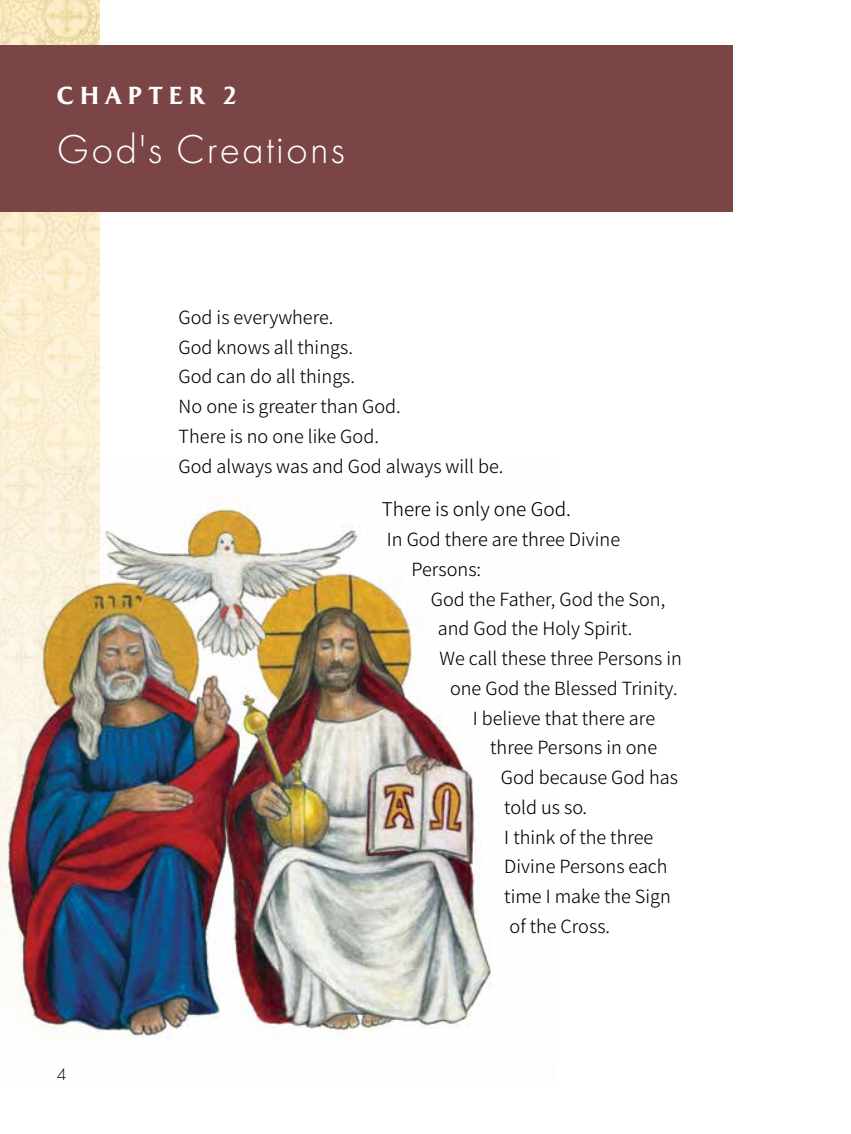
<style>
.page{position:relative;width:851px;height:1134px;background:#fff}
.page>*{position:absolute;margin:0;border:0;box-sizing:border-box;transform-origin:0 0}
.t1{font:300 42px "Futura PT";color:#fff}
.t2{font:700 24.5px "Majesty";letter-spacing:.25em;color:#fff}
.t3{font:21px "Source Sans Variable";color:#000}
.t4{font:20.12px/29.8px "Source Sans Variable";color:#000}
.t5{font:300 17.5px "Futura PT";color:#000}
</style>
<div class="page">
<hr style="left:179px;top:50px;width:671px;height:1px;background:#fc6">
<img style="left:0;top:0;width:100px;height:457px">
<div style="left:0;top:45px;width:732px;height:167px;background:#7b4546"></div>
<img style="left:0;top:457px;width:491px;height:582px">
<p class="t2" style="left:57px;top:80px;width:181px">CHAPTER 2</p>
<h1 class="t1" style="left:57px;top:126px;width:289px">God's Creations</h1>
<p class="t5" style="left:57px;top:1064px;width:11px">4</p>
<p class="t4" style="left:178px;top:303px;width:326px">God is everywhere.<br>God knows all things.<br>God can do all things.<br>No one is greater than God.<br>There is no one like God.<br>God always was and God always will be.</p>
<p class="t3" style="left:382px;top:497px;width:191px">There is only one God.</p>
<p class="t4" style="left:411px;top:525px;width:210px;text-indent:-24px">In God there are three Divine<br>Persons:</p>
<p class="t4" style="left:431px;top:584px;width:236px">God the Father, God the Son,</p>
<p class="t4" style="left:438px;top:614px;width:196px">and God the Holy Spirit.</p>
<p class="t4" style="left:439px;top:644px;width:244px">We call these three Persons in</p>
<p class="t4" style="left:450px;top:674px;width:229px">one God the Blessed Trinity.</p>
<p class="t4" style="left:473px;top:703px;width:184px">I believe that there are</p>
<p class="t4" style="left:490px;top:733px;width:168px">three Persons in one</p>
<p class="t4" style="left:501px;top:763px;width:179px">God because God has</p>
<p class="t4" style="left:504px;top:793px;width:84px">told us so.</p>
<p class="t4" style="left:504px;top:822px;width:151px">I think of the three</p>
<p class="t4" style="left:504px;top:852px;width:165px">Divine Persons each</p>
<p class="t4" style="left:504px;top:882px;width:168px">time I make the Sign</p>
<p class="t4" style="left:509px;top:912px;width:102px">of the Cross.</p>
</div>
